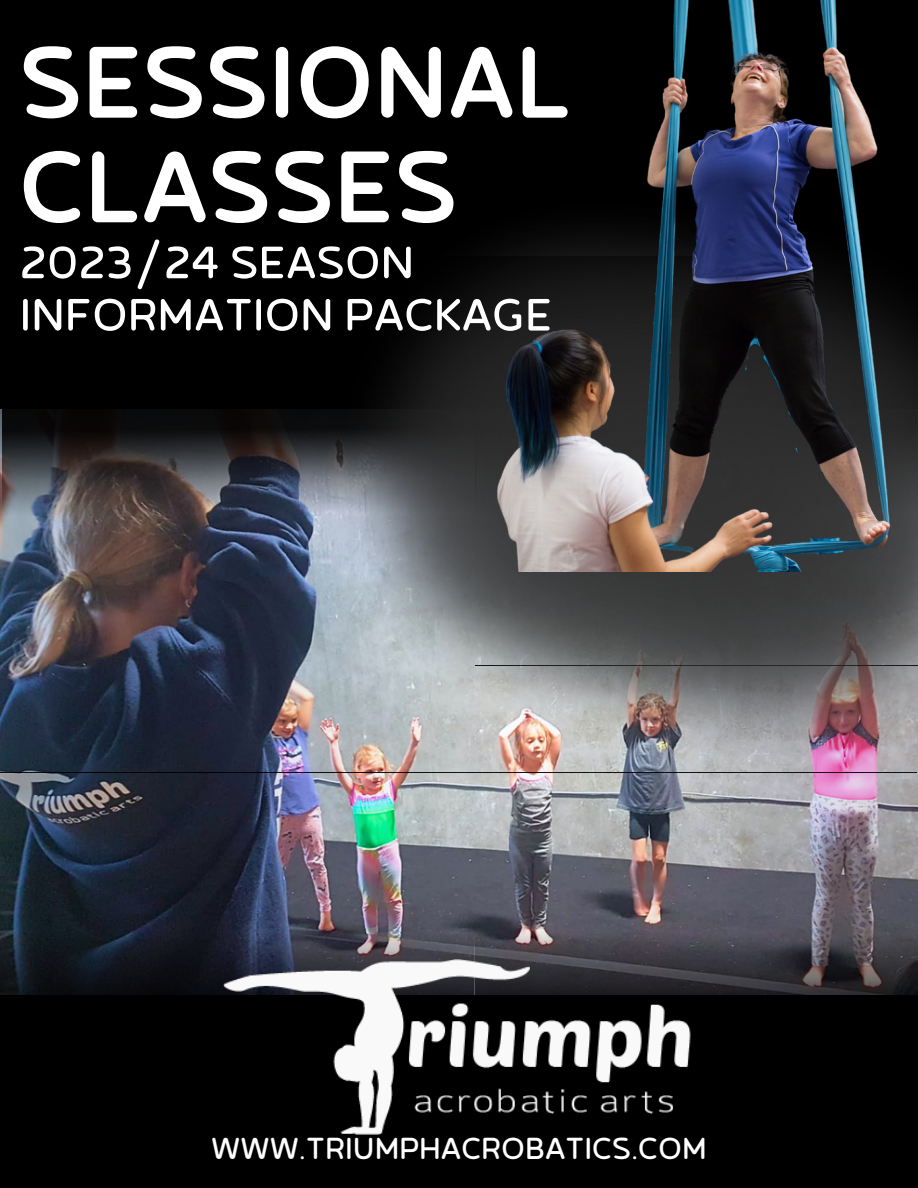
<style>
.page{position:relative;width:918px;height:1188px;background:#000}
.page>*{position:absolute;margin:0;border:0;box-sizing:border-box;transform-origin:0 0}
.t1{font:500 120px/104.7px "Betm Rounded";color:#fff}
.t2{font:53.55px/52.3px "Betm Rounded";color:#fff}
.t3{font:36px "Betm Rounded";color:#fff}
</style>
<div class="page">
<img style="left:0;top:780px;width:474px;height:215px">
<svg style="left:475px;top:877px;width:443px;height:118px;background:#514d57"></svg>
<img style="left:223px;top:960px;width:471px;height:174px">
<img style="left:238px;top:772px;width:680px;height:105px">
<img style="left:0;top:409px;width:283px;height:363px">
<img style="left:283px;top:285px;width:635px;height:516px">
<img style="left:475px;top:0;width:443px;height:572px">
<p class="t1" style="left:20px;top:18px;width:554px">SESSIONAL<br>CLASSES</p>
<p class="t2" style="left:20px;top:232px;width:534px">2023/24 SEASON<br>INFORMATION PACKAGE</p>
<p class="t3" style="left:211px;top:1120px;width:497px">WWW.TRIUMPHACROBATICS.COM</p>
</div>
